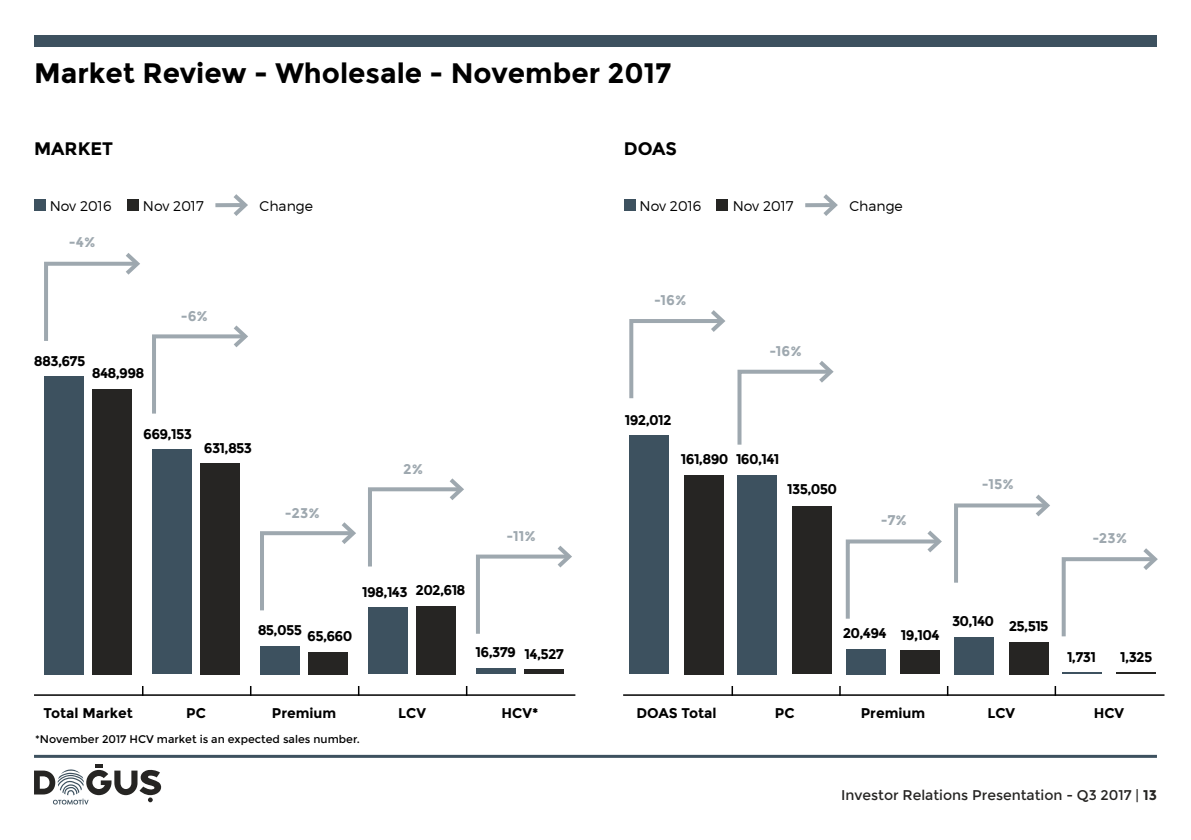
<style>
.page{position:relative;width:1191px;height:840px;background:#fff}
.page>*{position:absolute;margin:0;border:0;box-sizing:border-box;transform-origin:0 0}
.t1{font:700 28px "Montserrat";color:#000}
.t2{font:700 18px "Montserrat";color:#000}
.t3{font:700 14px "Montserrat";letter-spacing:-.05em;color:#000}
.t4{font:300 14px "Montserrat";color:#000}
.t5{font:14px "Montserrat";color:#262523}
.t6{font:700 14px "Montserrat";color:#9ea8af}
.t7{font:700 14px "Montserrat";color:#000}
.t8{font:700 14px "Montserrat";letter-spacing:-.005em;color:#000}
.t9{font:11px "Montserrat";color:#000}
.s1{font-weight:700}
</style>
<div class="page">
<div style="left:34px;top:35px;width:1123px;height:12px;background:#3d515f"></div>
<hr style="left:34px;top:754px;width:1123px;height:3px;background:#3d515f">
<svg style="left:34px;top:764px;width:128px;height:40px"></svg>
<div style="left:34px;top:199px;width:11px;height:12px;background:#3d515f"></div>
<div style="left:127px;top:199px;width:11px;height:12px;background:#262523"></div>
<svg style="left:215px;top:203px;width:14px;height:4px"></svg>
<svg style="left:229px;top:194px;width:19px;height:22px"></svg>
<div style="left:624px;top:199px;width:11px;height:12px;background:#3d515f"></div>
<div style="left:716px;top:199px;width:12px;height:12px;background:#262523"></div>
<svg style="left:805px;top:203px;width:14px;height:4px"></svg>
<svg style="left:819px;top:194px;width:19px;height:22px"></svg>
<svg style="left:629px;top:310px;width:97px;height:89px"></svg>
<svg style="left:845px;top:530px;width:97px;height:89px"></svg>
<svg style="left:954px;top:494px;width:96px;height:89px"></svg>
<svg style="left:1061px;top:548px;width:97px;height:89px"></svg>
<svg style="left:737px;top:361px;width:97px;height:84px"></svg>
<svg style="left:731px;top:686px;width:2px;height:8px"></svg>
<svg style="left:1054px;top:686px;width:2px;height:8px"></svg>
<hr style="left:34px;top:694px;width:541px;height:1px;background:#000">
<hr style="left:623px;top:694px;width:541px;height:1px;background:#000">
<svg style="left:44px;top:253px;width:96px;height:88px"></svg>
<svg style="left:152px;top:325px;width:96px;height:89px"></svg>
<svg style="left:260px;top:522px;width:96px;height:89px"></svg>
<svg style="left:368px;top:478px;width:96px;height:89px"></svg>
<svg style="left:476px;top:545px;width:96px;height:89px"></svg>
<div style="left:476px;top:668px;width:39px;height:6px;background:#3d515f"></div>
<div style="left:524px;top:669px;width:40px;height:5px;background:#262523"></div>
<div style="left:368px;top:607px;width:40px;height:67px;background:#3d515f"></div>
<div style="left:416px;top:605px;width:40px;height:69px;background:#262523"></div>
<div style="left:260px;top:645px;width:40px;height:29px;background:#3d515f"></div>
<div style="left:308px;top:651px;width:40px;height:23px;background:#262523"></div>
<div style="left:152px;top:449px;width:40px;height:225px;background:#3d515f"></div>
<div style="left:200px;top:463px;width:40px;height:211px;background:#262523"></div>
<div style="left:44px;top:376px;width:40px;height:298px;background:#3d515f"></div>
<div style="left:93px;top:389px;width:39px;height:285px;background:#262523"></div>
<div style="left:954px;top:636px;width:39px;height:38px;background:#3d515f"></div>
<div style="left:1008px;top:641px;width:40px;height:33px;background:#262523"></div>
<div style="left:845px;top:648px;width:40px;height:26px;background:#3d515f"></div>
<div style="left:900px;top:650px;width:40px;height:24px;background:#262523"></div>
<div style="left:737px;top:474px;width:40px;height:200px;background:#3d515f"></div>
<div style="left:792px;top:506px;width:40px;height:168px;background:#262523"></div>
<div style="left:629px;top:435px;width:40px;height:239px;background:#3d515f"></div>
<div style="left:684px;top:474px;width:40px;height:200px;background:#262523"></div>
<hr style="left:1061px;top:672px;width:40px;height:2px;background:#3d515f">
<hr style="left:1116px;top:672px;width:40px;height:2px;background:#262523">
<h1 class="t1" style="left:34px;top:57px;width:639px">Market Review - Wholesale - November 2017</h1>
<p class="t2" style="left:34px;top:138px;width:81px">MARKET</p>
<p class="t2" style="left:624px;top:138px;width:55px">DOAS</p>
<p class="t4" style="left:50px;top:197px;width:63px">Nov 2016</p>
<p class="t4" style="left:143px;top:197px;width:63px">Nov 2017</p>
<p class="t4" style="left:259px;top:197px;width:55px">Change</p>
<p class="t4" style="left:639px;top:197px;width:63px">Nov 2016</p>
<p class="t4" style="left:732px;top:197px;width:63px">Nov 2017</p>
<p class="t4" style="left:849px;top:197px;width:55px">Change</p>
<p class="t6" style="left:69px;top:233px;width:28px">-4%</p>
<p class="t3" style="left:34px;top:352px;width:53px">883,675</p>
<p class="t3" style="left:92px;top:365px;width:54px">848,998</p>
<p class="t6" style="left:181px;top:307px;width:29px">-6%</p>
<p class="t3" style="left:143px;top:425px;width:50px">669,153</p>
<p class="t3" style="left:204px;top:439px;width:50px">631,853</p>
<p class="t6" style="left:285px;top:504px;width:36px">-23%</p>
<p class="t6" style="left:403px;top:460px;width:21px">2%</p>
<p class="t6" style="left:506px;top:527px;width:31px">-11%</p>
<p class="t3" style="left:258px;top:621px;width:46px">85,055</p>
<p class="t3" style="left:307px;top:627px;width:47px">65,660</p>
<p class="t3" style="left:362px;top:582px;width:105px">198,143 202,618</p>
<p class="t3" style="left:475px;top:644px;width:90px">16,379 14,527</p>
<p class="t6" style="left:654px;top:291px;width:34px">-16%</p>
<p class="t3" style="left:625px;top:411px;width:48px">192,012</p>
<p class="t6" style="left:769px;top:342px;width:34px">-16%</p>
<p class="t3" style="left:681px;top:450px;width:100px">161,890 160,141</p>
<p class="t3" style="left:787px;top:480px;width:51px">135,050</p>
<p class="t6" style="left:880px;top:511px;width:28px">-7%</p>
<p class="t6" style="left:981px;top:475px;width:33px">-15%</p>
<p class="t6" style="left:1092px;top:529px;width:36px">-23%</p>
<p class="t3" style="left:842px;top:624px;width:46px">20,494</p>
<p class="t3" style="left:901px;top:626px;width:40px">19,104</p>
<p class="t3" style="left:952px;top:615px;width:98px">30,140 25,515</p>
<p class="t3" style="left:1067px;top:648px;width:31px">1,731</p>
<p class="t3" style="left:1120px;top:648px;width:34px">1,325</p>
<p class="t3" style="left:186px;top:704px;width:21px">PC</p>
<p class="t7" style="left:272px;top:704px;width:66px">Premium</p>
<p class="t3" style="left:398px;top:704px;width:29px">LCV</p>
<p class="t3" style="left:501px;top:704px;width:38px">HCV*</p>
<p class="t8" style="left:636px;top:704px;width:82px">DOAS Total</p>
<p class="t7" style="left:43px;top:704px;width:91px">Total Market</p>
<p class="t3" style="left:775px;top:704px;width:21px">PC</p>
<p class="t7" style="left:860px;top:704px;width:66px">Premium</p>
<p class="t3" style="left:987px;top:704px;width:29px">LCV</p>
<p class="t3" style="left:1093px;top:704px;width:32px">HCV</p>
<p class="t9" style="left:35px;top:732px;width:326px">*November 2017 HCV market is an expected sales number.</p>
<p class="t5" style="left:841px;top:786px;width:317px">Investor Relations Presentation - Q3 2017 | <span class="s1">13</span></p>
</div>
